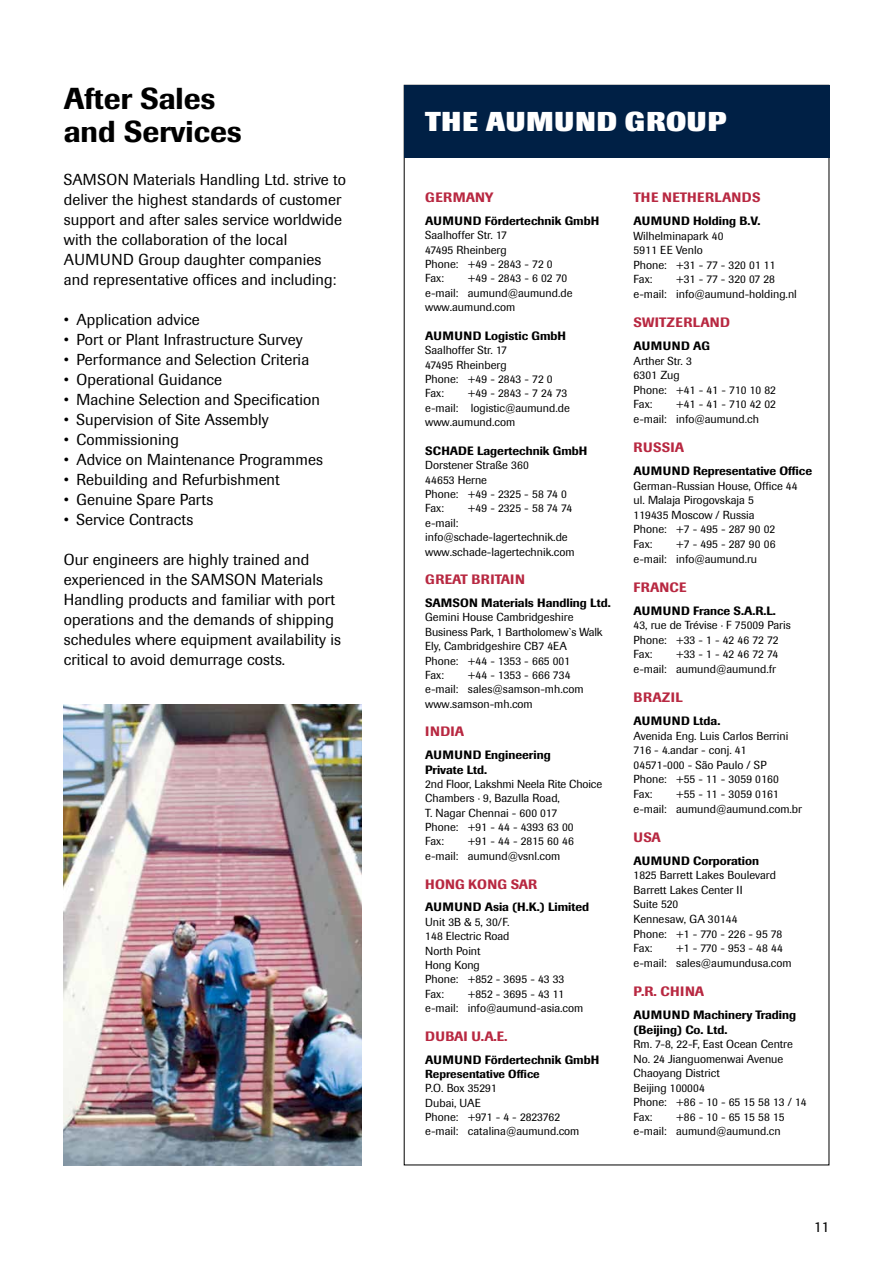
<style>
.page{position:relative;width:893px;height:1263px;background:#fff}
.page>*{position:absolute;margin:0;border:0;box-sizing:border-box;transform-origin:0 0}
.t1{font:500 30px/33px "Imago";color:#000}
.t2{font:800 27px "Imago";letter-spacing:.04em;color:#fff}
.t3{font:15.75px/20px "Imago";letter-spacing:.005em;color:#000}
.t4{font:15px "Imago";color:#000}
.t5{font:500 13.5px "Imago";letter-spacing:.02em;color:#b82841}
.t6{font:500 12px/14.4px "Imago";color:#000}
.t7{font:500 12px "Imago";letter-spacing:.02em;color:#000}
.t8{font:500 12px "Imago";letter-spacing:.04em;color:#000}
.t9{font:11.55px/14.4px "Imago";color:#000}
.t10{font:500 11.55px "Imago";color:#000}
</style>
<div class="page">
<div style="left:404px;top:85px;width:425px;height:72px;background:#002045"></div>
<img style="left:64px;top:705px;width:297px;height:460px">
<h1 class="t1" style="left:64px;top:82px;width:180px">After Sales and Services</h1>
<p class="t3" style="left:64px;top:170px;width:284px">SAMSON Materials Handling Ltd. strive to deliver the highest standards of customer support and after sales service worldwide with the collaboration of the local AUMUND Group daughter companies and representative offices and including:</p>
<h3 class="t3" style="left:64px;top:310px;width:137px">• Application advice</h3>
<h3 class="t3" style="left:64px;top:330px;width:240px">• Port or Plant Infrastructure Survey</h3>
<h3 class="t3" style="left:64px;top:350px;width:247px">• Performance and Selection Criteria</h3>
<h3 class="t3" style="left:64px;top:369px;width:160px">• Operational Guidance</h3>
<h3 class="t3" style="left:64px;top:389px;width:258px">• Machine Selection and Specification</h3>
<h3 class="t3" style="left:64px;top:409px;width:206px">• Supervision of Site Assembly</h3>
<h3 class="t3" style="left:64px;top:429px;width:117px">• Commissioning</h3>
<h3 class="t3" style="left:64px;top:449px;width:261px">• Advice on Maintenance Programmes</h3>
<h3 class="t3" style="left:64px;top:469px;width:218px">• Rebuilding and Refurbishment</h3>
<h3 class="t3" style="left:64px;top:489px;width:151px">• Genuine Spare Parts</h3>
<h3 class="t3" style="left:64px;top:509px;width:131px">• Service Contracts</h3>
<h3 class="t3" style="left:64px;top:549px;width:279px">Our engineers are highly trained and experienced in the SAMSON Materials Handling products and familiar with port operations and the demands of shipping schedules where equipment availability is critical to avoid demurrage costs.</h3>
<h2 class="t2" style="left:425px;top:105px;width:302px">THE AUMUND GROUP</h2>
<p class="t5" style="left:425px;top:189px;width:70px">GERMANY</p>
<p class="t6" style="left:425px;top:213px;width:175px">AUMUND Fördertechnik GmbH</p>
<p class="t9" style="left:425px;top:228px;width:129px">Saalhoffer Str. 17<br>47495 Rheinberg<br>Phone: +49 - 2843 - 72 0<br>Fax:</p>
<p class="t9" style="left:425px;top:271px;width:149px;text-indent:43px">+49 - 2843 - 6 02 70 e-mail: aumund@aumund.de www.aumund.com</p>
<p class="t6" style="left:425px;top:328px;width:142px">AUMUND Logistic GmbH</p>
<p class="t9" style="left:425px;top:343px;width:129px">Saalhoffer Str. 17<br>47495 Rheinberg<br>Phone: +49 - 2843 - 72 0<br>Fax:</p>
<p class="t9" style="left:425px;top:386px;width:146px;text-indent:43px">+49 - 2843 - 7 24 73 e-mail: logistic@aumund.de www.aumund.com</p>
<p class="t6" style="left:425px;top:443px;width:164px">SCHADE Lagertechnik GmbH</p>
<p class="t9" style="left:425px;top:458px;width:143px">Dorstener Straße 360<br>44653 Herne<br>Phone: +49 - 2325 - 58 74 0<br>Fax:</p>
<p class="t9" style="left:468px;top:501px;width:106px">+49 - 2325 - 58 74 74</p>
<p class="t9" style="left:425px;top:516px;width:151px">e-mail: info@schade-lagertechnik.de www.schade-lagertechnik.com</p>
<p class="t5" style="left:425px;top:571px;width:101px">GREAT BRITAIN</p>
<p class="t6" style="left:425px;top:596px;width:187px">SAMSON Materials Handling Ltd.</p>
<p class="t9" style="left:425px;top:610px;width:179px">Gemini House Cambridgeshire<br>Business Park, 1 Bartholomew`s Walk<br>Ely, Cambridgeshire CB7 4EA<br>Phone: +44 - 1353 - 665 001<br>Fax:</p>
<p class="t9" style="left:425px;top:668px;width:160px;text-indent:43px">+44 - 1353 - 666 734 e-mail: sales@samson-mh.com www.samson-mh.com</p>
<p class="t5" style="left:425px;top:723px;width:14px">Indi</p>
<p class="t5" style="left:455px;top:723px;width:11px">A</p>
<p class="t6" style="left:425px;top:748px;width:127px">AUMUND Engineering<br>Private Ltd.</p>
<p class="t9" style="left:425px;top:777px;width:178px">2nd Floor, Lakshmi Neela Rite Choice<br>Chambers · 9, Bazulla Road,<br>T. Nagar Chennai - 600 017<br>Phone: +91 - 44 - 4393 63 00<br>Fax:</p>
<p class="t9" style="left:425px;top:834px;width:150px;text-indent:43px">+91 - 44 - 2815 60 46 e-mail: aumund@vsnl.com</p>
<p class="t5" style="left:425px;top:876px;width:113px">HONG KONG SAR</p>
<p class="t6" style="left:425px;top:900px;width:166px">AUMUND Asia (H.K.) Limited</p>
<p class="t9" style="left:425px;top:914px;width:141px">Unit 3B &amp; 5, 30/F.<br>148 Electric Road<br>North Point<br>Hong Kong<br>Phone: +852 - 3695 - 43 33<br>Fax:</p>
<p class="t9" style="left:425px;top:986px;width:160px;text-indent:43px">+852 - 3695 - 43 11 e-mail: info@aumund-asia.com</p>
<p class="t5" style="left:425px;top:1028px;width:19px">Dubai</p>
<p class="t5" style="left:471px;top:1028px;width:38px">U.A.e.</p>
<p class="t6" style="left:425px;top:1052px;width:175px">AUMUND Fördertechnik GmbH</p>
<p class="t10" style="left:425px;top:1067px;width:116px">Representative Office</p>
<p class="t9" style="left:425px;top:1081px;width:156px">P.O. Box 35291<br>Dubai, UAE<br>Phone: +971 - 4 - 2823762 e-mail: catalina@aumund.com</p>
<p class="t5" style="left:634px;top:189px;width:128px">THE NETHERLANDS</p>
<p class="t6" style="left:634px;top:214px;width:128px">AUMUND Holding B.V.</p>
<p class="t9" style="left:634px;top:228px;width:143px">Wilhelminapark 40<br>5911 EE Venlo<br>Phone: +31 - 77 - 320 01 11<br>Fax:</p>
<p class="t9" style="left:634px;top:272px;width:165px;text-indent:43px">+31 - 77 - 320 07 28 e-mail: info@aumund-holding.nl</p>
<p class="t5" style="left:634px;top:314px;width:98px">SWITZERLAND</p>
<p class="t8" style="left:634px;top:339px;width:78px">AUMUND AG</p>
<p class="t9" style="left:634px;top:353px;width:144px">Arther Str. 3<br>6301 Zug<br>Phone: +41 - 41 - 710 10 82<br>Fax:</p>
<p class="t9" style="left:634px;top:397px;width:144px;text-indent:43px">+41 - 41 - 710 42 02 e-mail: info@aumund.ch</p>
<p class="t5" style="left:634px;top:439px;width:52px">RUSSIA</p>
<p class="t6" style="left:634px;top:464px;width:180px">AUMUND Representative Office</p>
<p class="t9" style="left:634px;top:479px;width:166px">German-Russian House, Office 44 ul. Malaja Pirogovskaja 5<br>119435 Moscow / Russia<br>Phone: +7 - 495 - 287 90 02<br>Fax:</p>
<p class="t9" style="left:634px;top:537px;width:143px;text-indent:43px">+7 - 495 - 287 90 06 e-mail: info@aumund.ru</p>
<p class="t5" style="left:634px;top:579px;width:54px">FRANCE</p>
<p class="t6" style="left:634px;top:603px;width:144px">AUMUND France S.A.R.L.</p>
<p class="t9" style="left:634px;top:618px;width:159px">43, rue de Trévise · F 75009 Paris<br>Phone: +33 - 1 - 42 46 72 72<br>Fax:</p>
<p class="t9" style="left:634px;top:647px;width:146px;text-align:right">+33 - 1 - 42 46 72 74<br>e-mail: aumund@aumund.fr</p>
<p class="t5" style="left:634px;top:689px;width:51px">BRAZIL</p>
<p class="t7" style="left:634px;top:714px;width:88px">AUMUND Ltda.</p>
<p class="t9" style="left:634px;top:729px;width:156px">Avenida Eng. Luis Carlos Berrini<br>716 - 4.andar - conj. 41<br>04571-000 - São Paulo / SP<br>Phone: +55 - 11 - 3059 0160<br>Fax:</p>
<p class="t9" style="left:634px;top:787px;width:170px;text-indent:43px">+55 - 11 - 3059 0161 e-mail: aumund@aumund.com.br</p>
<p class="t5" style="left:634px;top:829px;width:29px">USA</p>
<p class="t6" style="left:634px;top:853px;width:127px">AUMUND Corporation</p>
<p class="t9" style="left:634px;top:868px;width:150px">1825 Barrett Lakes Boulevard<br>Barrett Lakes Center II<br>Suite 520<br>Kennesaw, GA 30144<br>Phone: +1 - 770 - 226 - 95 78<br>Fax:</p>
<p class="t9" style="left:634px;top:941px;width:160px;text-indent:43px">+1 - 770 - 953 - 48 44 e-mail: sales@aumundusa.com</p>
<p class="t5" style="left:634px;top:983px;width:72px">P.R. CHINA</p>
<p class="t6" style="left:634px;top:1007px;width:164px">AUMUND Machinery Trading (Beijing) Co. Ltd.</p>
<p class="t9" style="left:634px;top:1037px;width:174px">Rm. 7-8, 22-F, East Ocean Centre<br>No. 24 Jianguomenwai Avenue<br>Chaoyang District<br>Beijing 100004<br>Phone: +86 - 10 - 65 15 58 13 / 14<br>Fax:</p>
<p class="t9" style="left:634px;top:1109px;width:153px;text-indent:43px">+86 - 10 - 65 15 58 15 e-mail: aumund@aumund.cn</p>
<p class="t4" style="left:814px;top:1218px;width:16px">11</p>
</div>
